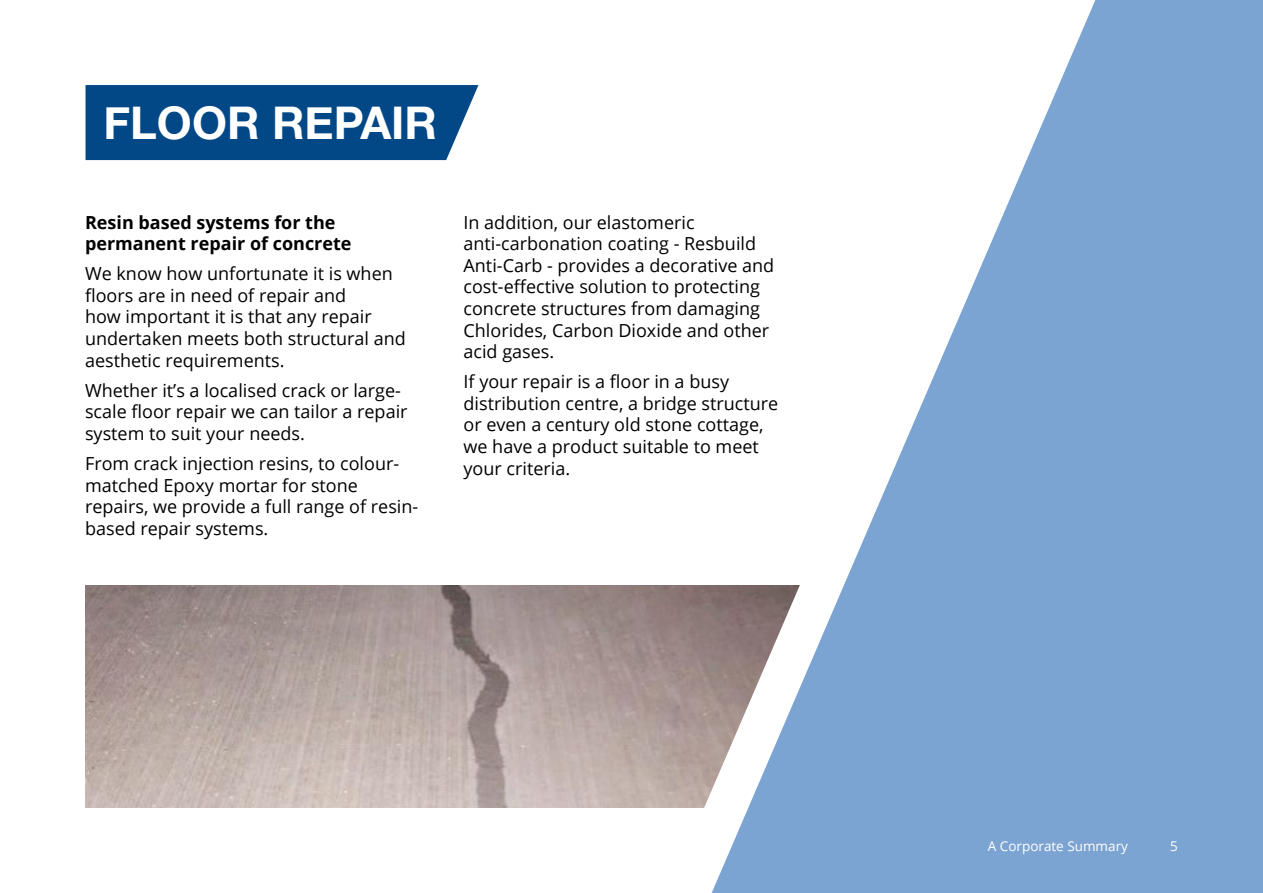
<style>
.page{position:relative;width:1263px;height:893px;background:#fff}
.page>*{position:absolute;margin:0;border:0;box-sizing:border-box;transform-origin:0 0}
.t1{font:700 45px "Helvetica Neue";color:#fff}
.t2{font:18px/21.6px "Open Sans";color:#000}
.t3{font:700 18px/21.6px "Open Sans";color:#000}
.t4{font:13.5px "Open Sans";color:#fff}
</style>
<div class="page">
<img style="left:86px;top:586px;width:581px;height:222px">
<div style="left:86px;top:85px;width:392px;height:75px;background:#024887"></div>
<div style="left:1095px;top:0;width:168px;height:893px;background:#7ba4d2"></div>
<svg style="left:667px;top:1px;width:428px;height:892px"></svg>
<h1 class="t1" style="left:104px;top:87px;width:335px">FLOOR REPAIR</h1>
<p class="t3" style="left:85px;top:211px;width:268px">Resin based systems for the permanent repair of concrete</p>
<p class="t2" style="left:85px;top:262px;width:322px">We know how unfortunate it is when floors are in need of repair and<br>how important it is that any repair undertaken meets both structural and aesthetic requirements.</p>
<p class="t2" style="left:85px;top:379px;width:324px">Whether it’s a localised crack or large&shy;scale floor repair we can tailor a repair system to suit your needs.</p>
<p class="t2" style="left:85px;top:452px;width:335px">From crack injection resins, to colour&shy;matched Epoxy mortar for stone repairs, we provide a full range of resin&shy;based repair systems.</p>
<p class="t2" style="left:463px;top:211px;width:312px">In addition, our elastomeric anti-carbonation coating - Resbuild<br>Anti-Carb - provides a decorative and cost-effective solution to protecting concrete structures from damaging<br>Chlorides, Carbon Dioxide and other acid gases.</p>
<p class="t2" style="left:463px;top:370px;width:316px">If your repair is a floor in a busy distribution centre, a bridge structure or even a century old stone cottage, we have a product suitable to meet your criteria.</p>
<p class="t4" style="left:988px;top:836px;width:142px">A Corporate Summary</p>
<p class="t4" style="left:1170px;top:836px;width:9px">5</p>
</div>
